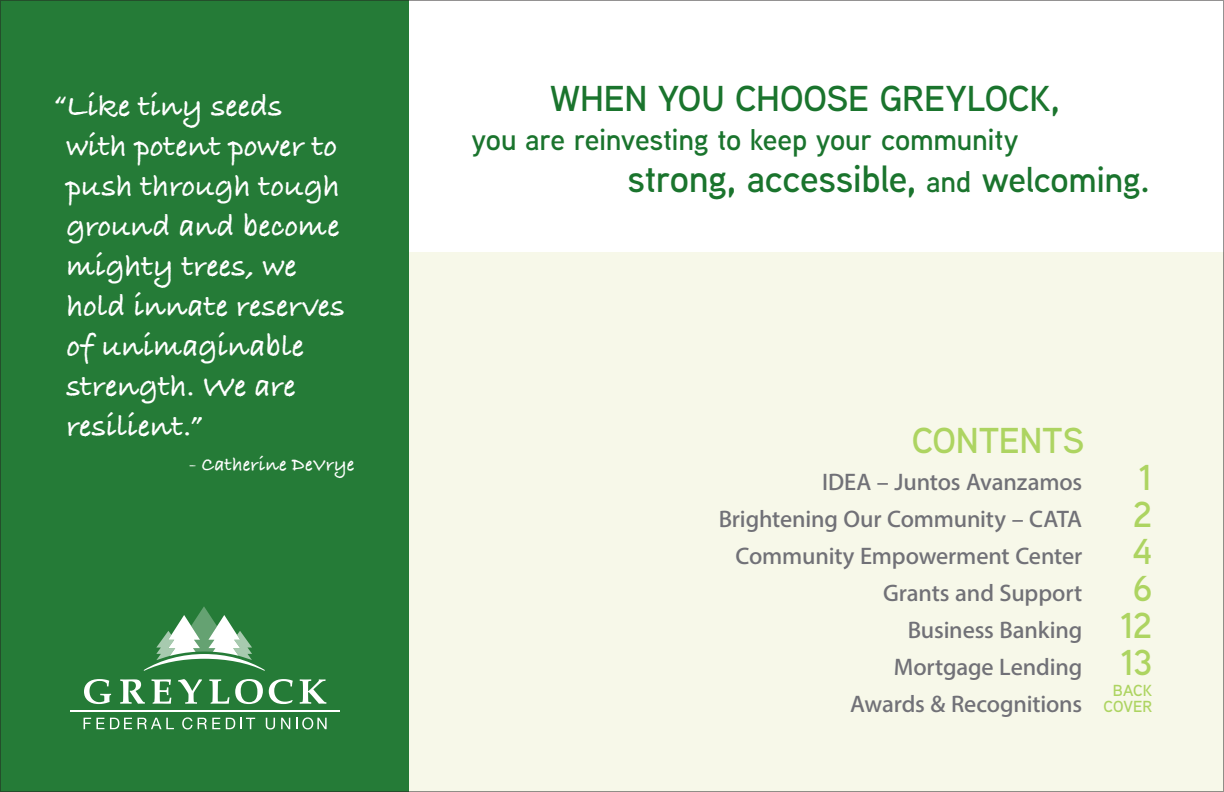
<style>
.page{position:relative;width:1224px;height:792px;background:#fff}
.page>*{position:absolute;margin:0;border:0;box-sizing:border-box;transform-origin:0 0}
.Head_AC_18pt_Aaux{font:600 38px "Aaux Next";letter-spacing:-.015em;color:#1a742d}
.Head_AC_18pt_Aaux-2{font:600 36px "Aaux Next";letter-spacing:-.005em;color:#1a742d}
.TOC_Style{font:600 36px "Aaux Next";letter-spacing:-.01em;color:#add461}
.Pull_Quote{font:700 32px/40px "Bradley Hand ITCTT";letter-spacing:.005em;color:#fff}
.Head_AC_18pt_Aaux-3{font:600 30px "Aaux Next";letter-spacing:-.01em;color:#1a742d}
.t1{font:24px "Myriad Variable Concept";letter-spacing:-.01em;color:#717177}
.Pull_Quote-2{font:700 20px "Bradley Hand ITCTT";letter-spacing:.01em;color:#fff}
.t2{font:600 16px/16px "Aaux Next";letter-spacing:.005em;color:#add461;text-align:center}
.s1{font-size:30px}
.s2{font-size:36px}
.s3{font-family:"Aaux Next";font-weight:600;font-size:36px;color:#add461}
</style>
<div class="page">
<div style="left:409px;top:252px;width:815px;height:540px;background:#f7f8e9"></div>
<div style="left:0;top:0;width:409px;height:792px;background:#257b37"></div>
<svg style="left:178px;top:679px;width:24px;height:25px"></svg>
<svg style="left:84px;top:679px;width:27px;height:25px"></svg>
<svg style="left:120px;top:679px;width:25px;height:25px"></svg>
<svg style="left:152px;top:679px;width:19px;height:25px"></svg>
<svg style="left:209px;top:679px;width:54px;height:25px"></svg>
<svg style="left:269px;top:679px;width:24px;height:25px"></svg>
<svg style="left:300px;top:679px;width:26px;height:25px"></svg>
<svg style="left:84px;top:718px;width:20px;height:11px"></svg>
<svg style="left:110px;top:718px;width:22px;height:11px"></svg>
<svg style="left:138px;top:718px;width:36px;height:11px"></svg>
<svg style="left:182px;top:717px;width:38px;height:13px"></svg>
<svg style="left:226px;top:718px;width:29px;height:11px"></svg>
<svg style="left:266px;top:718px;width:9px;height:12px"></svg>
<svg style="left:281px;top:718px;width:9px;height:11px"></svg>
<svg style="left:297px;top:717px;width:30px;height:13px"></svg>
<hr style="left:70px;top:710px;width:270px;height:1px;background:#fff">
<svg style="left:144px;top:607px;width:121px;height:64px"></svg>
<p class="Pull_Quote" style="left:53px;top:84px;width:231px">“Like tiny seeds</p>
<p class="Head_AC_18pt_Aaux-2" style="left:550px;top:74px;width:511px">WHEN YOU CHOOSE GREYLOCK,</p>
<p class="Pull_Quote" style="left:66px;top:124px;width:280px">with potent power to push through tough ground and become mighty trees, we hold innate reserves of unimaginable strength. We are resilient.”</p>
<p class="Pull_Quote-2" style="left:189px;top:449px;width:167px">- Catherine DeVrye</p>
<p class="Head_AC_18pt_Aaux-3" style="left:472px;top:118px;width:549px">you are reinvesting to keep your community</p>
<p class="Head_AC_18pt_Aaux" style="left:628px;top:152px;width:524px">strong, accessible, <span class="s1">and</span> <span class="s2">welcoming.</span></p>
<p class="TOC_Style" style="left:912px;top:416px;width:174px">CONTENTS</p>
<p class="t1" style="left:822px;top:468px;width:262px">IDEA – Juntos Avanzamos</p>
<p class="TOC_Style" style="left:1138px;top:453px;width:15px">1</p>
<p class="t1" style="left:719px;top:505px;width:365px">Brightening Our Community – CATA</p>
<p class="TOC_Style" style="left:1133px;top:490px;width:21px">2</p>
<p class="t1" style="left:736px;top:542px;width:348px">Community Empowerment Center</p>
<p class="TOC_Style" style="left:1133px;top:527px;width:21px">4</p>
<p class="t1" style="left:883px;top:579px;width:201px">Grants and Support</p>
<p class="TOC_Style" style="left:1133px;top:564px;width:21px">6</p>
<p class="t1" style="left:908px;top:616px;width:246px">Business Banking <span class="s3">12</span></p>
<p class="t1" style="left:894px;top:653px;width:260px">Mortgage Lending <span class="s3">13</span></p>
<p class="t1" style="left:850px;top:690px;width:234px">Awards &amp; Recognitions</p>
<p class="t2" style="left:1103px;top:682px;width:51px">BACK<br>COVER</p>
</div>
